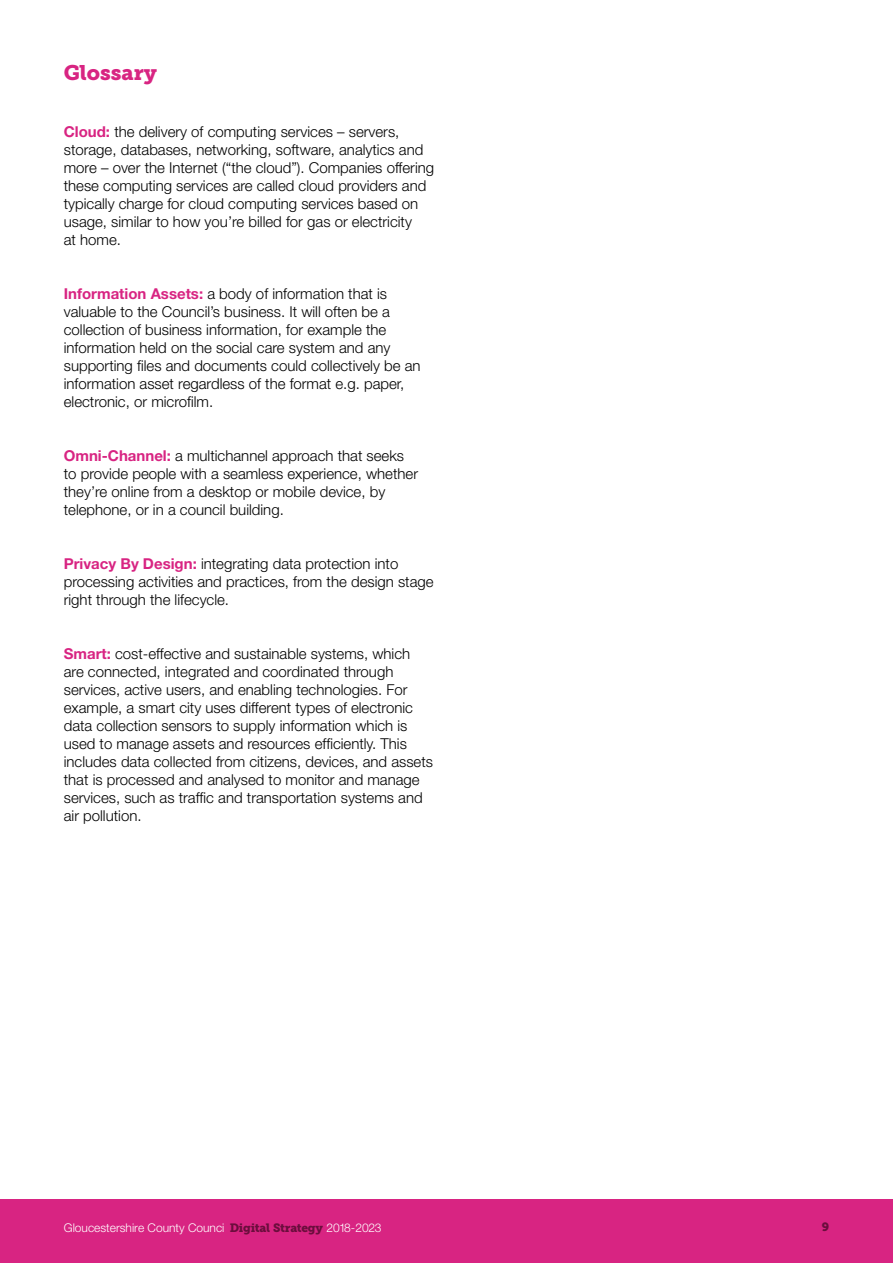
<style>
.page{position:relative;width:893px;height:1263px;background:#fff}
.page>*{position:absolute;margin:0;border:0;box-sizing:border-box;transform-origin:0 0}
.t1{font:21px "Museo Slab 900";color:#d82482}
.t2{font:300 15px/18px "Helvetica Neue";color:#000}
.t3{font:300 12px "Helvetica Neue";color:#fff}
.t4{font:12px "Museo Slab 900";color:#6b0e3d}
.s1{font-weight:700;color:#d82482}
.s2{color:#d82482}
.s3{font-family:"Museo Slab 900";font-weight:400;color:#6b0e3d}
</style>
<div class="page">
<div style="left:0;top:1199px;width:893px;height:64px;background:#d82482"></div>
<h1 class="t1" style="left:64px;top:60px;width:95px">Glossary</h1>
<p class="t2" style="left:64px;top:122px;width:372px"><span class="s1">Cloud:</span> the delivery of computing services – servers, storage, databases, networking, software, analytics and more – over the Internet (“the cloud”). Companies offering these computing services are called cloud providers and typically charge for cloud computing services based on usage, similar to how you’re billed for gas or electricity<br>at home.</p>
<p class="t2" style="left:64px;top:284px;width:358px"><span class="s1">Information Assets:</span> a body of information that is valuable to the Council’s business. It will often be a collection of business information, for example the information held on the social care system and any supporting files and documents could collectively be an information asset regardless of the format e.g. paper, electronic, or microfilm.</p>
<p class="t2" style="left:64px;top:446px;width:356px"><span class="s1">Omni-Channel:</span> a multichannel approach that seeks to provide people with a seamless experience, whether they’re online from a desktop or mobile device, by telephone, or in a council building.</p>
<p class="t2" style="left:64px;top:554px;width:371px"><span class="s1">Privacy By Design:</span> integrating data protection into processing activities and practices, from the design stage right through the lifecycle.</p>
<p class="t2" style="left:64px;top:644px;width:371px"><span class="s1">Smart:</span> cost-effective and sustainable systems, which are connected, integrated and coordinated through services, active users, and enabling technologies. For example, a smart city uses different types of electronic data collection sensors to supply information which is used to manage assets and resources efficiently. This includes data collected from citizens, devices, and assets that is processed and analysed to monitor and manage services, such as traffic and transportation systems and air pollution.</p>
<p class="t3" style="left:64px;top:1220px;width:319px">Gloucestershire County Counci<span class="s2">l</span> <span class="s3">Digital Strategy</span> 2018-2023</p>
<p class="t4" style="left:822px;top:1220px;width:9px">9</p>
</div>
